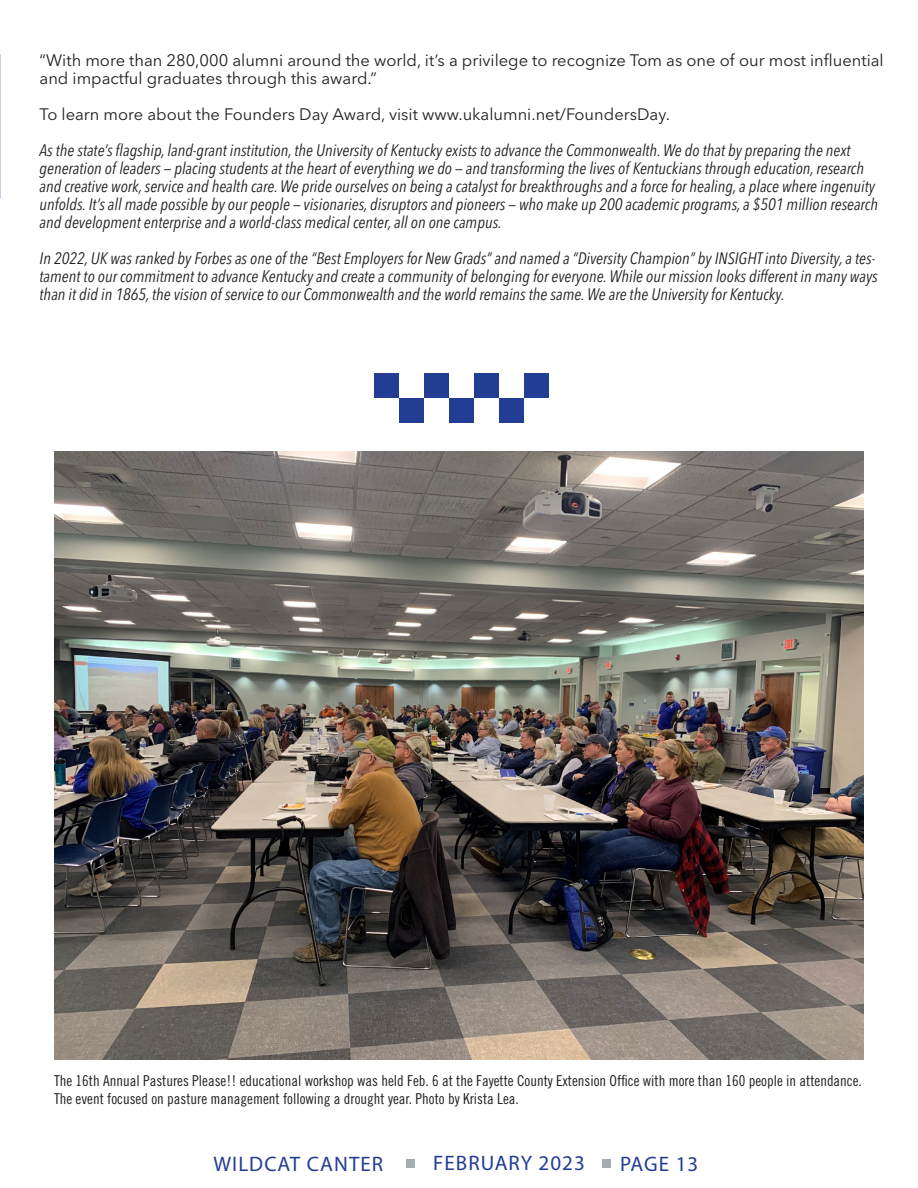
<style>
.page{position:relative;width:918px;height:1188px;background:#fff}
.page>*{position:absolute;margin:0;border:0;box-sizing:border-box;transform-origin:0 0}
.t1{font:21px "Myriad Pro";letter-spacing:.05em;color:#233d95}
.t2{font:italic condensed 16.5px/18px "Avenir Next LT Pro";color:#231f20}
.t3{font:16.5px/18px "Avenir Next LT Pro";color:#231f20}
.t4{font:15px/18px "Trade Gothic LT Pro Cn 18";color:#231f20}
</style>
<div class="page">
<div style="left:406px;top:1159px;width:9px;height:9px;background:#a5adb0"></div>
<div style="left:602px;top:1159px;width:9px;height:9px;background:#a5adb0"></div>
<div style="left:374px;top:373px;width:25px;height:25px;background:#233d95"></div>
<div style="left:399px;top:398px;width:25px;height:25px;background:#233d95"></div>
<div style="left:424px;top:373px;width:25px;height:25px;background:#233d95"></div>
<div style="left:449px;top:398px;width:25px;height:25px;background:#233d95"></div>
<div style="left:474px;top:373px;width:25px;height:25px;background:#233d95"></div>
<div style="left:499px;top:398px;width:25px;height:25px;background:#233d95"></div>
<div style="left:524px;top:373px;width:25px;height:25px;background:#233d95"></div>
<img style="left:54px;top:452px;width:810px;height:607px">
<p class="t3" style="left:40px;top:52px;width:846px">“With more than 280,000 alumni around the world, it’s a privilege to recognize Tom as one of our most influential and impactful graduates through this award.”</p>
<p class="t3" style="left:40px;top:106px;width:632px">To learn more about the Founders Day Award, visit www.ukalumni.net/FoundersDay.</p>
<p class="t2" style="left:40px;top:142px;width:840px">As the state’s flagship, land-grant institution, the University of Kentucky exists to advance the Commonwealth. We do that by preparing the next generation of leaders — placing students at the heart of everything we do — and transforming the lives of Kentuckians through education, research and creative work, service and health care. We pride ourselves on being a catalyst for breakthroughs and a force for healing, a place where ingenuity unfolds. It’s all made possible by our people — visionaries, disruptors and pioneers — who make up 200 academic programs, a $501 million research and development enterprise and a world-class medical center, all on one campus.</p>
<p class="t2" style="left:40px;top:250px;width:840px">In 2022, UK was ranked by Forbes as one of the “Best Employers for New Grads” and named a “Diversity Champion” by INSIGHT into Diversity, a tes&shy;tament to our commitment to advance Kentucky and create a community of belonging for everyone. While our mission looks different in many ways than it did in 1865, the vision of service to our Commonwealth and the world remains the same. We are the University for Kentucky.</p>
<p class="t4" style="left:54px;top:1071px;width:809px">The 16th Annual Pastures Please!! educational workshop was held Feb. 6 at the Fayette County Extension Office with more than 160 people in attendance.<br>The event focused on pasture management following a drought year. Photo by Krista Lea.</p>
<p class="t1" style="left:213px;top:1151px;width:171px">WILDCAT CANTER</p>
<p class="t1" style="left:433px;top:1150px;width:153px">FEBRUARY 2023</p>
<p class="t1" style="left:620px;top:1151px;width:80px">PAGE 13</p>
</div>
